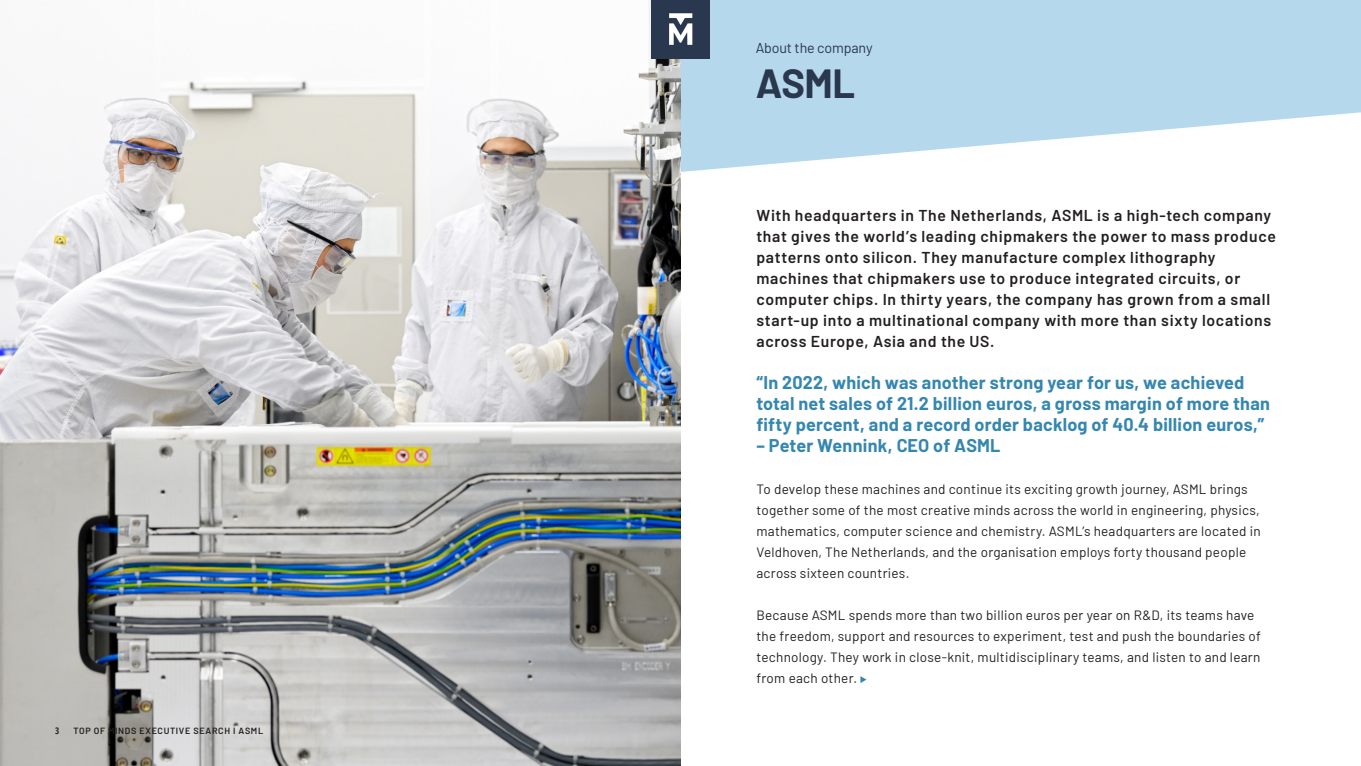
<style>
.page{position:relative;width:1361px;height:766px;background:#fff}
.page>*{position:absolute;margin:0;border:0;box-sizing:border-box;transform-origin:0 0}
.t1{font:700 39.75px "Barlow";color:#2a384e}
.t2{font:700 18px/21px "Barlow";letter-spacing:.01em;color:#3587b0}
.t3{font:600 15.75px/21px "Barlow";letter-spacing:.04em;color:#231f20}
.t4{font:14.25px "Barlow";letter-spacing:-.01em;color:#2a384e}
.t5{font:13.5px/21px "Barlow";letter-spacing:.02em;color:#231f20}
.t6{font:600 9px "Barlow";letter-spacing:.07em;color:#231f20}
.t7{font:700 condensed 9px "Open Sans";color:#231f20}
</style>
<div class="page">
<svg style="left:680px;top:0;width:681px;height:231px;fill:#b6d8ec"></svg>
<img style="left:0;top:0;width:680px;height:765px">
<svg style="left:860px;top:676px;width:6px;height:6px"></svg>
<img style="left:651px;top:0;width:58px;height:58px">
<p class="t7" style="left:55px;top:724px;width:6px">3</p>
<p class="t6" style="left:73px;top:724px;width:191px">TOP OF MINDS EXECUTIVE SEARCH I ASML</p>
<p class="t4" style="left:755px;top:37px;width:118px">About the company</p>
<h1 class="t1" style="left:755px;top:54px;width:101px">ASML</h1>
<p class="t3" style="left:756px;top:203px;width:521px">With headquarters in The Netherlands, ASML is a high-tech company that gives the world’s leading chipmakers the power to mass produce patterns onto silicon. They manufacture complex lithography machines that chipmakers use to produce integrated circuits, or computer chips. In thirty years, the company has grown from a small start-up into a multinational company with more than sixty locations across Europe, Asia and the US.</p>
<h2 class="t2" style="left:756px;top:370px;width:515px">“In 2022, which was another strong year for us, we achieved total net sales of 21.2 billion euros, a gross margin of more than fifty percent, and a record order backlog of 40.4 billion euros,”</h2>
<h2 class="t2" style="left:756px;top:433px;width:245px">– Peter Wennink, CEO of ASML</h2>
<p class="t5" style="left:756px;top:477px;width:506px">To develop these machines and continue its exciting growth journey, ASML brings together some of the most creative minds across the world in engineering, physics, mathematics, computer science and chemistry. ASML’s headquarters are located in Veldhoven, The Netherlands, and the organisation employs forty thousand people across sixteen countries.</p>
<p class="t5" style="left:756px;top:603px;width:506px">Because ASML spends more than two billion euros per year on R&amp;D, its teams have the freedom, support and resources to experiment, test and push the boundaries of technology. They work in close-knit, multidisciplinary teams, and listen to and learn from each other.</p>
</div>
